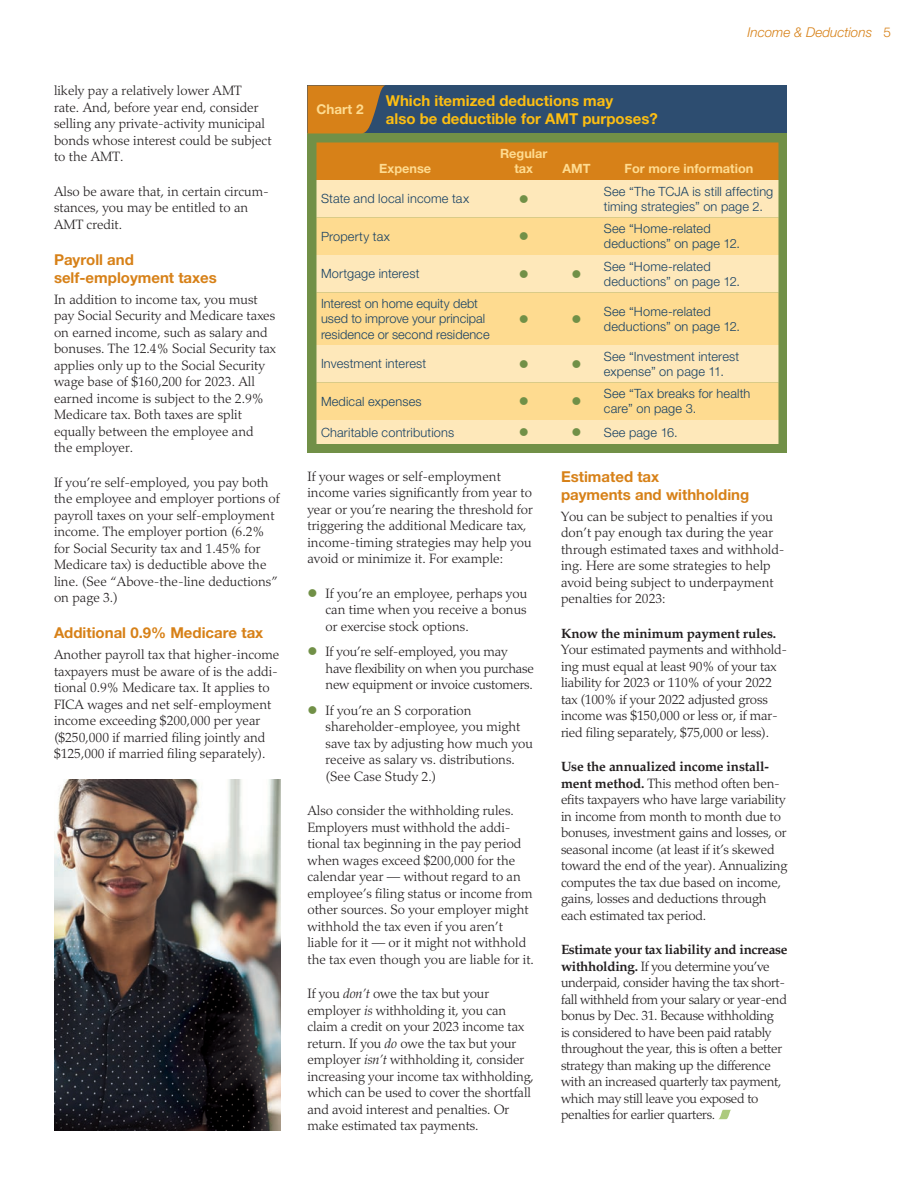
<style>
.page{position:relative;width:918px;height:1188px;background:#fff}
.page>*{position:absolute;margin:0;border:0;box-sizing:border-box;transform-origin:0 0}
.t1{font:700 15px/18px "Helvetica Neue LT Std";color:#d78118}
.t2{font:700 15px/18px "Helvetica Neue LT Std";color:#fdbe12}
.t3{font:300 13.5px/16.5px "Palatino LT Std";color:#231f20}
.t4{font:300 13.5px/16.5px "Palatino LT Std";letter-spacing:-.025em;color:#231f20}
.t5{font:700 13.5px "Palatino LT Std";letter-spacing:-.01em;color:#231f20}
.t6{font:italic 300 13.5px "Helvetica Neue LT Std";color:#d78118}
.t7{font:13.5px "Wingdings";color:#719047}
.t8{font:700 13.5px "Helvetica Neue LT Std";color:#fedb90}
.t9{font:300 12.75px/15.3px "Helvetica Neue LT Std";letter-spacing:.01em;color:#184164}
.t10{font:700 12.75px/15.3px "Helvetica Neue LT Std";color:#fedb90;text-align:center}
.s1{font-style:normal}
.s2{color:#719047}
.s3{font-style:italic}
.s4{font-weight:700}
</style>
<div class="page">
<svg style="left:719px;top:1110px;width:12px;height:9px"></svg>
<div style="left:308px;top:86px;width:480px;height:367px;background:#719047"></div>
<div style="left:316px;top:142px;width:462px;height:38px;background:#d78118"></div>
<div style="left:316px;top:180px;width:462px;height:264px;background:#fee8ba"></div>
<svg style="left:316px;top:218px;width:462px;height:202px;background:#fddf9f"></svg>
<div style="left:308px;top:86px;width:480px;height:48px;background:#2d4d70"></div>
<svg style="left:308px;top:86px;width:78px;height:48px;background:#be7a24"></svg>
<img style="left:54px;top:779px;width:226px;height:351px">
<p class="t3" style="left:54px;top:83px;width:219px">likely pay a relatively lower AMT<br>rate. And, before year end, consider selling any private-activity municipal bonds whose interest could be subject to the AMT.</p>
<p class="t3" style="left:54px;top:183px;width:217px">Also be aware that, in certain circum&shy;stances, you may be entitled to an<br>AMT credit.</p>
<p class="t1" style="left:54px;top:250px;width:164px">Payroll and self-employment taxes</p>
<p class="t3" style="left:54px;top:291px;width:223px">In addition to income tax, you must pay Social Security and Medicare taxes on earned income, such as salary and bonuses. The 12.4% Social Security tax applies only up to the Social Security wage base of $160,200 for 2023. All earned income is subject to the 2.9% Medicare tax. Both taxes are split equally between the employee and<br>the employer.</p>
<p class="t3" style="left:54px;top:474px;width:227px">If you’re self-employed, you pay both the employee and employer portions of payroll taxes on your self-employment income. The employer portion (6.2% for Social Security tax and 1.45% for Medicare tax) is deductible above the line. (See “Above-the-line deductions” on page 3.)</p>
<p class="t1" style="left:54px;top:624px;width:211px">Additional 0.9% Medicare tax</p>
<p class="t3" style="left:54px;top:647px;width:227px">Another payroll tax that higher-income taxpayers must be aware of is the addi&shy;tional 0.9% Medicare tax. It applies to FICA wages and net self-employment income exceeding $200,000 per year ($250,000 if married filing jointly and $125,000 if married filing separately).</p>
<p class="t6" style="left:747px;top:24px;width:145px">Income &amp; Deductions <span class="s1">5</span></p>
<p class="t8" style="left:316px;top:101px;width:49px">Chart 2</p>
<p class="t2" style="left:386px;top:91px;width:273px">Which itemized deductions may<br>also be deductible for AMT purposes?</p>
<p class="t10" style="left:379px;top:161px;width:53px">Expense</p>
<p class="t10" style="left:500px;top:145px;width:49px">Regular tax</p>
<p class="t10" style="left:562px;top:161px;width:30px">AMT</p>
<p class="t10" style="left:625px;top:161px;width:130px">For more information</p>
<p class="t9" style="left:321px;top:191px;width:150px">State and local income tax</p>
<p class="t7" style="left:519px;top:192px;width:12px">●</p>
<p class="t9" style="left:604px;top:183px;width:171px">See “The TCJA is still affecting timing strategies” on page 2.</p>
<p class="t9" style="left:321px;top:228px;width:71px">Property tax</p>
<p class="t7" style="left:519px;top:229px;width:12px">●</p>
<p class="t9" style="left:604px;top:221px;width:138px">See “Home-related deductions” on page 12.</p>
<p class="t9" style="left:321px;top:266px;width:100px">Mortgage interest</p>
<p class="t7" style="left:519px;top:267px;width:12px">●</p>
<p class="t7" style="left:571px;top:267px;width:12px">●</p>
<p class="t9" style="left:604px;top:258px;width:138px">See “Home-related deductions” on page 12.</p>
<p class="t9" style="left:321px;top:296px;width:170px">Interest on home equity debt used to improve your principal residence or second residence</p>
<p class="t7" style="left:519px;top:312px;width:12px">●</p>
<p class="t7" style="left:571px;top:312px;width:12px">●</p>
<p class="t9" style="left:604px;top:303px;width:138px">See “Home-related deductions” on page 12.</p>
<p class="t9" style="left:321px;top:356px;width:107px">Investment interest</p>
<p class="t7" style="left:519px;top:357px;width:12px">●</p>
<p class="t7" style="left:571px;top:357px;width:12px">●</p>
<p class="t9" style="left:604px;top:348px;width:137px">See “Investment interest expense” on page 11.</p>
<p class="t9" style="left:321px;top:393px;width:102px">Medical expenses</p>
<p class="t7" style="left:519px;top:394px;width:12px">●</p>
<p class="t7" style="left:571px;top:394px;width:12px">●</p>
<p class="t9" style="left:604px;top:386px;width:148px">See “Tax breaks for health care” on page 3.</p>
<p class="t9" style="left:321px;top:424px;width:135px">Charitable contributions</p>
<p class="t7" style="left:519px;top:425px;width:12px">●</p>
<p class="t9" style="left:571px;top:424px;width:108px"><span class="s2">●</span> See page 16.</p>
<p class="t3" style="left:308px;top:468px;width:227px">If your wages or self-employment income varies significantly from year to year or you’re nearing the threshold for triggering the additional Medicare tax, income-timing strategies may help you avoid or minimize it. For example:</p>
<p class="t3" style="left:325px;top:585px;width:203px;text-align:justify;text-indent:-18px"><span class="s2">●</span> If you’re an employee, perhaps you can time when you receive a bonus or exercise stock options.</p>
<p class="t3" style="left:326px;top:644px;width:210px;text-indent:-18px"><span class="s2">●</span> If you’re self-employed, you may have flexibility on when you purchase new equipment or invoice customers.</p>
<p class="t3" style="left:326px;top:702px;width:209px;text-indent:-18px"><span class="s2">●</span> If you’re an S corporation shareholder-employee, you might save tax by adjusting how much you receive as salary vs. distributions. (See Case Study 2.)</p>
<p class="t3" style="left:308px;top:803px;width:228px">Also consider the withholding rules.<br>Employers must withhold the addi&shy;tional tax beginning in the pay period when wages exceed $200,000 for the calendar year — without regard to an employee’s filing status or income from other sources. So your employer might withhold the tax even if you aren’t liable for it — or it might not withhold the tax even though you are liable for it.</p>
<p class="t3" style="left:308px;top:986px;width:228px">If you <span class="s3">don’t</span> owe the tax but your employer <span class="s3">is</span> withholding it, you can claim a credit on your 2023 income tax return. If you <span class="s3">do</span> owe the tax but your employer <span class="s3">isn’t</span> withholding it, consider increasing your income tax withholding, which can be used to cover the shortfall and avoid interest and penalties. Or make estimated tax payments.</p>
<p class="t1" style="left:561px;top:467px;width:190px">Estimated tax<br>payments and withholding</p>
<p class="t3" style="left:561px;top:508px;width:225px">You can be subject to penalties if you don’t pay enough tax during the year through estimated taxes and withhold&shy;ing. Here are some strategies to help avoid being subject to underpayment penalties for 2023:</p>
<p class="t5" style="left:561px;top:625px;width:217px">Know the minimum payment rules.</p>
<p class="t3" style="left:561px;top:642px;width:228px">Your estimated payments and withhold&shy;ing must equal at least 90% of your tax liability for 2023 or 110% of your 2022 tax (100% if your 2022 adjusted gross income was $150,000 or less or, if mar&shy;ried filing separately, $75,000 or less).</p>
<p class="t3" style="left:561px;top:759px;width:228px"><span class="s4">Use the annualized income install&shy;ment method.</span> This method often ben&shy;efits taxpayers who have large variability in income from month to month due to bonuses, investment gains and losses, or seasonal income (at least if it’s skewed toward the end of the year). Annualizing computes the tax due based on income, gains, losses and deductions through each estimated tax period.</p>
<p class="t4" style="left:561px;top:942px;width:228px"><span class="s4">Estimate your tax liability and increase withholding.</span> If you determine you’ve underpaid, consider having the tax short&shy;fall withheld from your salary or year-end bonus by Dec. 31. Because withholding<br>is considered to have been paid ratably throughout the year, this is often a better strategy than making up the difference with an increased quarterly tax payment, which may still leave you exposed to penalties for earlier quarters.</p>
</div>
